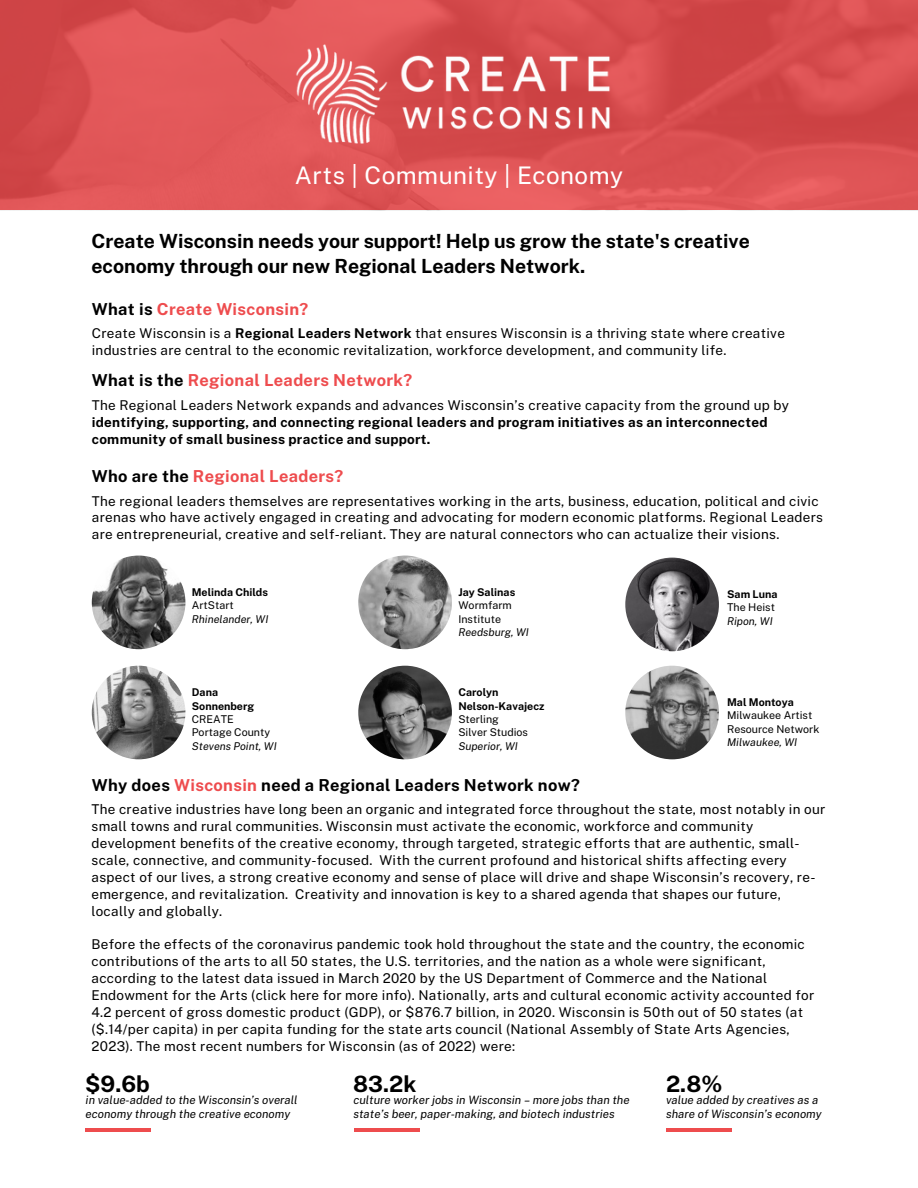
<style>
.page{position:relative;width:918px;height:1188px;background:#fff}
.page>*{position:absolute;margin:0;border:0;box-sizing:border-box;transform-origin:0 0}
.t1{font:24.3px "Public Sans";letter-spacing:.02em;color:#fff}
.t2{font:700 22.5px "Public Sans";color:#000}
.t3{font:700 19.5px/24.8px "Public Sans";color:#000}
.t4{font:700 16.5px "Public Sans";letter-spacing:.02em;color:#ee4c4e}
.t5{font:700 16.5px "Public Sans";letter-spacing:.02em;color:#000}
.t6{font:13.5px/16.8px "Public Sans";letter-spacing:.02em;color:#000}
.t7{font:700 13.5px/16.8px "Public Sans";letter-spacing:.02em;color:#000}
.t8{font:italic 11.55px/14.4px "Public Sans";color:#000}
.t9{font:10.65px/13.4px "Public Sans";color:#000}
.t10{font:700 10.65px/13.4px "Public Sans";color:#000}
.t11{font:italic 10.65px "Public Sans";color:#000}
.s1{color:#000}
.s2{font-weight:700}
.s3{font-weight:400}
.s4{color:#ee4c4e}
</style>
<div class="page">
<img style="left:0;top:0;width:918px;height:210px">
<img style="left:295px;top:38px;width:316px;height:112px">
<img style="left:92px;top:556px;width:93px;height:93px;border-radius:50%">
<img style="left:92px;top:666px;width:93px;height:93px;border-radius:50%">
<img style="left:358px;top:556px;width:94px;height:93px;border-radius:50%">
<img style="left:358px;top:666px;width:94px;height:93px;border-radius:50%">
<img style="left:625px;top:666px;width:94px;height:93px;border-radius:50%">
<img style="left:625px;top:558px;width:94px;height:93px;border-radius:50%">
<hr style="left:86px;top:1128px;width:65px;height:4px;background:#ee4c4e">
<hr style="left:354px;top:1128px;width:66px;height:4px;background:#ee4c4e">
<hr style="left:666px;top:1128px;width:65px;height:4px;background:#ee4c4e">
<p class="t1" style="left:295px;top:161px;width:330px">Arts | Community | Economy</p>
<p class="t3" style="left:92px;top:229px;width:660px">Create Wisconsin needs your support! Help us grow the state's creative economy through our new Regional Leaders Network.</p>
<p class="t4" style="left:92px;top:300px;width:218px"><span class="s1">What is</span> Create Wisconsin?</p>
<p class="t6" style="left:92px;top:325px;width:695px">Create Wisconsin is a <span class="s2">Regional Leaders Network</span> that ensures Wisconsin is a thriving state where creative industries are central to the economic revitalization, workforce development, and community life.</p>
<p class="t4" style="left:92px;top:370px;width:322px"><span class="s1">What is the</span> Regional Leaders Network?</p>
<p class="t7" style="left:92px;top:397px;width:699px"><span class="s3">The Regional Leaders Network expands and advances Wisconsin’s creative capacity from the ground up by </span>identifying, supporting, and connecting regional leaders and program initiatives as an interconnected community of small business practice and support.</p>
<p class="t4" style="left:92px;top:466px;width:253px"><span class="s1">Who are the</span> Regional Leaders?</p>
<p class="t6" style="left:92px;top:492px;width:733px">The regional leaders themselves are representatives working in the arts, business, education, political and civic arenas who have actively engaged in creating and advocating for modern economic platforms. Regional Leaders are entrepreneurial, creative and self-reliant. They are natural connectors who can actualize their visions.</p>
<p class="t10" style="left:192px;top:585px;width:78px">Melinda Childs</p>
<p class="t9" style="left:192px;top:599px;width:44px">ArtStart</p>
<p class="t11" style="left:192px;top:613px;width:78px">Rhinelander, WI</p>
<p class="t10" style="left:192px;top:686px;width:64px">Dana<br>Sonnenberg</p>
<p class="t9" style="left:192px;top:713px;width:43px">CREATE</p>
<p class="t9" style="left:192px;top:726px;width:80px">Portage County</p>
<p class="t11" style="left:192px;top:740px;width:86px">Stevens Point, WI</p>
<p class="t10" style="left:458px;top:585px;width:58px">Jay Salinas</p>
<p class="t9" style="left:458px;top:599px;width:55px">Wormfarm<br>Institute</p>
<p class="t11" style="left:458px;top:626px;width:72px">Reedsburg, WI</p>
<p class="t10" style="left:458px;top:686px;width:42px">Carolyn</p>
<p class="t10" style="left:458px;top:699px;width:87px">Nelson-Kavajecz</p>
<p class="t9" style="left:458px;top:713px;width:42px">Sterling</p>
<p class="t9" style="left:458px;top:726px;width:71px">Silver Studios</p>
<p class="t11" style="left:458px;top:740px;width:61px">Superior, WI</p>
<p class="t5" style="left:92px;top:775px;width:490px">Why does <span class="s4">Wisconsin</span> need a Regional Leaders Network now?</p>
<p class="t10" style="left:727px;top:587px;width:52px">Sam Luna</p>
<p class="t9" style="left:727px;top:601px;width:49px">The Heist</p>
<p class="t11" style="left:727px;top:615px;width:47px">Ripon, WI</p>
<p class="t10" style="left:727px;top:696px;width:68px">Mal Montoya</p>
<p class="t9" style="left:727px;top:709px;width:87px">Milwaukee Artist</p>
<p class="t9" style="left:727px;top:722px;width:94px">Resource Network</p>
<p class="t11" style="left:727px;top:736px;width:72px">Milwaukee, WI</p>
<p class="t6" style="left:92px;top:801px;width:735px">The creative industries have long been an organic and integrated force throughout the state, most notably in our small towns and rural communities. Wisconsin must activate the economic, workforce and community development benefits of the creative economy, through targeted, strategic efforts that are authentic, small&shy;scale, connective, and community-focused. With the current profound and historical shifts affecting every aspect of our lives, a strong creative economy and sense of place will drive and shape Wisconsin’s recovery, re&shy;emergence, and revitalization. Creativity and innovation is key to a shared agenda that shapes our future, locally and globally.</p>
<p class="t6" style="left:92px;top:936px;width:724px">Before the effects of the coronavirus pandemic took hold throughout the state and the country, the economic contributions of the arts to all 50 states, the U.S. territories, and the nation as a whole were significant, according to the latest data issued in March 2020 by the US Department of Commerce and the National Endowment for the Arts (click here for more info). Nationally, arts and cultural economic activity accounted for 4.2 percent of gross domestic product (GDP), or $876.7 billion, in 2020. Wisconsin is 50th out of 50 states (at ($.14/per capita) in per capita funding for the state arts council (National Assembly of State Arts Agencies, 2023). The most recent numbers for Wisconsin (as of 2022) were:</p>
<p class="t2" style="left:85px;top:1070px;width:66px">$9.6b</p>
<p class="t2" style="left:353px;top:1070px;width:65px">83.2k</p>
<p class="t2" style="left:666px;top:1070px;width:58px">2.8%</p>
<p class="t8" style="left:86px;top:1093px;width:214px">in value-added to the Wisconsin’s overall economy through the creative economy</p>
<p class="t8" style="left:353px;top:1093px;width:278px">culture worker jobs in Wisconsin – more jobs than the state’s beer, paper-making, and biotech industries</p>
<p class="t8" style="left:666px;top:1093px;width:157px">value added by creatives as a share of Wisconsin’s economy</p>
</div>
